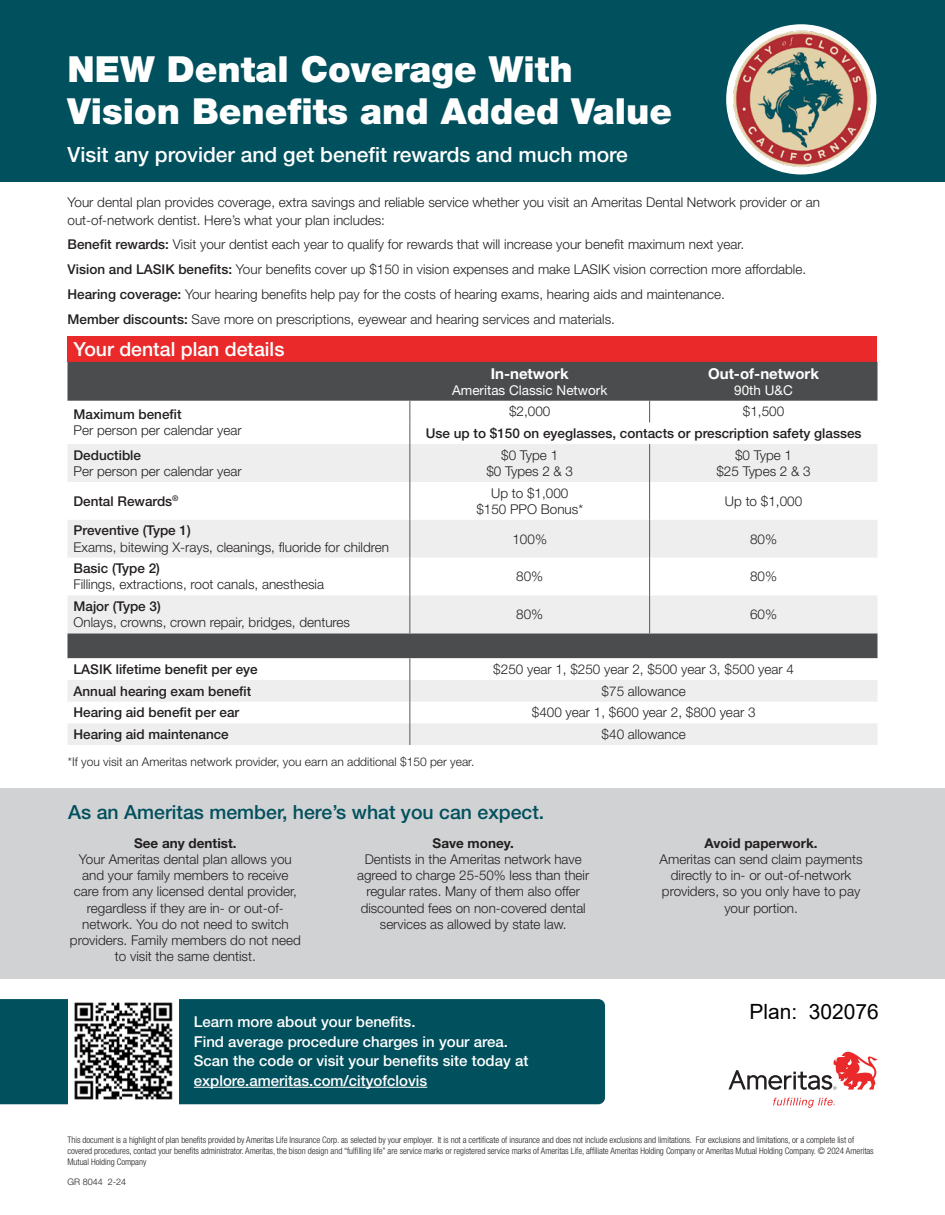
<style>
.page{position:relative;width:945px;height:1215px;background:#fff}
.page>*{position:absolute;margin:0;border:0;box-sizing:border-box;transform-origin:0 0}
.t1{font:900 36px/42px "Helvetica Neue LT Std";color:#fff}
.t2{font:500 21px "Helvetica Neue LT Std";color:#fff}
.t3{font:21px "Arial";color:#000}
.t4{font:500 19.5px "Helvetica Neue LT Std";color:#01505d}
.t5{font:500 19.5px "Helvetica Neue LT Std";color:#fff}
.t6{font:500 15px "Helvetica Neue LT Std";color:#fff}
.t7{font:700 15px "Helvetica Neue LT Std";color:#fff}
.t8{font:300 13.5px/16.2px "Helvetica Neue LT Std";color:#231f20}
.t9{font:500 13.5px "Helvetica Neue LT Std";color:#231f20}
.t10{font:13.5px "Helvetica Neue LT Std";color:#fff}
.t11{font:700 13.5px "Helvetica Neue LT Std";color:#231f20}
.t12{font:300 12px "Helvetica Neue LT Std";color:#231f20}
.t13{font:300 condensed 9px/10.8px "Helvetica Neue LT Std";letter-spacing:-.005em;color:#231f20}
.t14{font:300 9px "Helvetica Neue LT Std";color:#231f20}
.s1{font-weight:500}
.s2{font-weight:700}
.s3{font-style:inherit}
</style>
<div class="page">
<div style="left:0;top:0;width:945px;height:181px;background:#01505d"></div>
<img style="left:728px;top:26px;width:147px;height:145px">
<div style="left:68px;top:336px;width:810px;height:26px;background:#e9292a"></div>
<div style="left:68px;top:362px;width:810px;height:39px;background:#4b4c4d"></div>
<svg style="left:68px;top:444px;width:810px;height:301px;fill:#eeeeef"></svg>
<hr style="left:410px;top:520px;width:1px;height:38px;background:#57585a">
<hr style="left:649px;top:520px;width:1px;height:38px;background:#57585a">
<hr style="left:410px;top:558px;width:1px;height:37px;background:#57585a">
<hr style="left:649px;top:558px;width:1px;height:37px;background:#57585a">
<hr style="left:410px;top:595px;width:1px;height:38px;background:#57585a">
<hr style="left:649px;top:595px;width:1px;height:38px;background:#57585a">
<hr style="left:410px;top:482px;width:1px;height:38px;background:#57585a">
<hr style="left:649px;top:482px;width:1px;height:38px;background:#57585a">
<svg style="left:410px;top:658px;width:1px;height:87px"></svg>
<svg style="left:649px;top:401px;width:1px;height:21px"></svg>
<svg style="left:410px;top:401px;width:1px;height:43px"></svg>
<hr style="left:410px;top:444px;width:1px;height:38px;background:#57585a">
<hr style="left:649px;top:444px;width:1px;height:38px;background:#57585a">
<svg style="left:773px;top:1098px;width:62px;height:10px"></svg>
<svg style="left:728px;top:1052px;width:150px;height:38px"></svg>
<div style="left:0;top:788px;width:945px;height:191px;background:#d1d2d4"></div>
<div style="left:0;top:999px;width:605px;height:105px;background:#01505d"></div>
<img style="left:69px;top:999px;width:109px;height:105px">
<hr style="left:194px;top:1087px;width:233px;height:1px;background:#fff">
<p class="t1" style="left:68px;top:48px;width:606px">NEW Dental Coverage With<br>Vision Benefits and Added Value</p>
<p class="t2" style="left:68px;top:142px;width:562px">Visit any provider and get benefit rewards and much more</p>
<p class="t8" style="left:68px;top:193px;width:754px;line-height:18px">Your dental plan provides coverage, extra savings and reliable service whether you visit an Ameritas Dental Network provider or an out-of-network dentist. Here’s what your plan includes:</p>
<p class="t8" style="left:68px;top:236px;width:678px"><span class="s1">Benefit rewards:</span> Visit your dentist each year to qualify for rewards that will increase your benefit maximum next year.</p>
<p class="t8" style="left:68px;top:261px;width:740px"><span class="s1">Vision and LASIK benefits:</span> Your benefits cover up $150 in vision expenses and make LASIK vision correction more affordable.</p>
<p class="t8" style="left:68px;top:286px;width:659px"><span class="s1">Hearing coverage:</span> Your hearing benefits help pay for the costs of hearing exams, hearing aids and maintenance.</p>
<p class="t8" style="left:68px;top:310px;width:549px"><span class="s1">Member discounts:</span> Save more on prescriptions, eyewear and hearing services and materials.</p>
<p class="t5" style="left:74px;top:337px;width:212px">Your dental plan details</p>
<p class="t7" style="left:491px;top:364px;width:80px">In-network</p>
<p class="t10" style="left:452px;top:382px;width:157px">Ameritas Classic Network</p>
<p class="t7" style="left:708px;top:364px;width:112px">Out-of-network</p>
<p class="t10" style="left:734px;top:382px;width:60px">90th U&amp;C</p>
<p class="t9" style="left:74px;top:406px;width:110px">Maximum benefit</p>
<p class="t8" style="left:74px;top:422px;width:170px">Per person per calendar year</p>
<p class="t8" style="left:509px;top:403px;width:43px">$2,000</p>
<p class="t8" style="left:743px;top:403px;width:43px">$1,500</p>
<p class="t9" style="left:426px;top:425px;width:437px">Use up to $150 on eyeglasses, contacts or prescription safety glasses</p>
<p class="t9" style="left:74px;top:447px;width:69px">Deductible</p>
<p class="t8" style="left:74px;top:463px;width:170px">Per person per calendar year</p>
<p class="t8" style="left:501px;top:447px;width:59px">$0 Type 1</p>
<p class="t8" style="left:486px;top:463px;width:88px">$0 Types 2 &amp; 3</p>
<p class="t8" style="left:735px;top:447px;width:59px">$0 Type 1</p>
<p class="t8" style="left:716px;top:463px;width:96px">$25 Types 2 &amp; 3</p>
<p class="t9" style="left:74px;top:493px;width:107px">Dental Rewards<sup>®</sup></p>
<p class="t8" style="left:491px;top:484px;width:79px">Up to $1,000</p>
<p class="t8" style="left:476px;top:501px;width:108px">$150 PPO Bonus*</p>
<p class="t8" style="left:725px;top:493px;width:79px">Up to $1,000</p>
<p class="t8" style="left:74px;top:522px;width:317px"><span class="s1">Preventive (Type 1)<br></span>Exams, bitewing X-rays, cleanings, fluoride for children</p>
<p class="t8" style="left:512px;top:530px;width:36px">100%</p>
<p class="t8" style="left:750px;top:530px;width:29px">80%</p>
<p class="t8" style="left:74px;top:560px;width:252px"><span class="s1">Basic (Type 2)<br></span>Fillings, extractions, root canals, anesthesia</p>
<p class="t8" style="left:516px;top:568px;width:29px">80%</p>
<p class="t8" style="left:750px;top:568px;width:29px">80%</p>
<p class="t8" style="left:74px;top:598px;width:278px"><span class="s1">Major (Type 3)<br></span>Onlays, crowns, crown repair, bridges, dentures</p>
<p class="t8" style="left:516px;top:606px;width:29px">80%</p>
<p class="t8" style="left:750px;top:606px;width:29px">60%</p>
<p class="t9" style="left:74px;top:661px;width:186px">LASIK lifetime benefit per eye</p>
<p class="t8" style="left:493px;top:661px;width:302px">$250 year 1, $250 year 2, $500 year 3, $500 year 4</p>
<p class="t9" style="left:74px;top:683px;width:179px">Annual hearing exam benefit</p>
<p class="t8" style="left:602px;top:682px;width:86px">$75 allowance</p>
<p class="t9" style="left:74px;top:704px;width:167px">Hearing aid benefit per ear</p>
<p class="t8" style="left:532px;top:704px;width:225px">$400 year 1, $600 year 2, $800 year 3</p>
<p class="t9" style="left:74px;top:726px;width:157px">Hearing aid maintenance</p>
<p class="t8" style="left:602px;top:726px;width:86px">$40 allowance</p>
<p class="t12" style="left:68px;top:754px;width:408px">*If you visit an Ameritas network provider, you earn an additional $150 per year.</p>
<p class="t4" style="left:68px;top:800px;width:478px">As an Ameritas member, here’s what you can expect.</p>
<p class="t8" style="left:70px;top:835px;width:232px;text-align:center"><span class="s2">See any dentist.<br></span>Your Ameritas dental plan allows you and your family members to receive care from any licensed dental provider, regardless if they are in- or out-of&shy;network. You do not need to switch providers. Family members do not need to visit the same dentist.</p>
<p class="t11" style="left:433px;top:835px;width:83px">Save money.</p>
<p class="t8" style="left:357px;top:851px;width:234px;text-align:center">Dentists in the Ameritas network have agreed to charge 25-50% less than their regular rates. Many of them also offer discounted fees on non-covered dental services as allowed by state law.</p>
<p class="t6" style="left:194px;top:1013px;width:223px">Learn more about your benefits.</p>
<p class="t6" style="left:194px;top:1032px;width:316px">Find average procedure charges in your area.</p>
<p class="t6" style="left:194px;top:1052px;width:336px">Scan the code or visit your benefits site today at</p>
<p class="t6" style="left:194px;top:1071px;width:235px">explore.ameritas.com/cityofclovis</p>
<p class="t11" style="left:705px;top:835px;width:114px">Avoid paperwork.</p>
<p class="t8" style="left:660px;top:851px;width:205px;text-align:center">Ameritas can send claim payments directly to in- or out-of-network providers, so you only have to pay your portion.</p>
<h2 class="t3" style="left:749px;top:997px;width:131px"><span class="s3">Plan:</span> 302076</h2>
<p class="t13" style="left:68px;top:1135px;width:808px">This document is a highlight of plan benefits provided by Ameritas Life Insurance Corp. as selected by your employer. It is not a certificate of insurance and does not include exclusions and limitations. For exclusions and limitations, or a complete list of covered procedures, contact your benefits administrator. Ameritas, the bison design and “fulfilling life” are service marks or registered service marks of Ameritas Life, affiliate Ameritas Holding Company or Ameritas Mutual Holding Company. © 2024 Ameritas<br>Mutual Holding Company</p>
<p class="t14" style="left:68px;top:1176px;width:60px">GR 8044 2-24</p>
</div>
